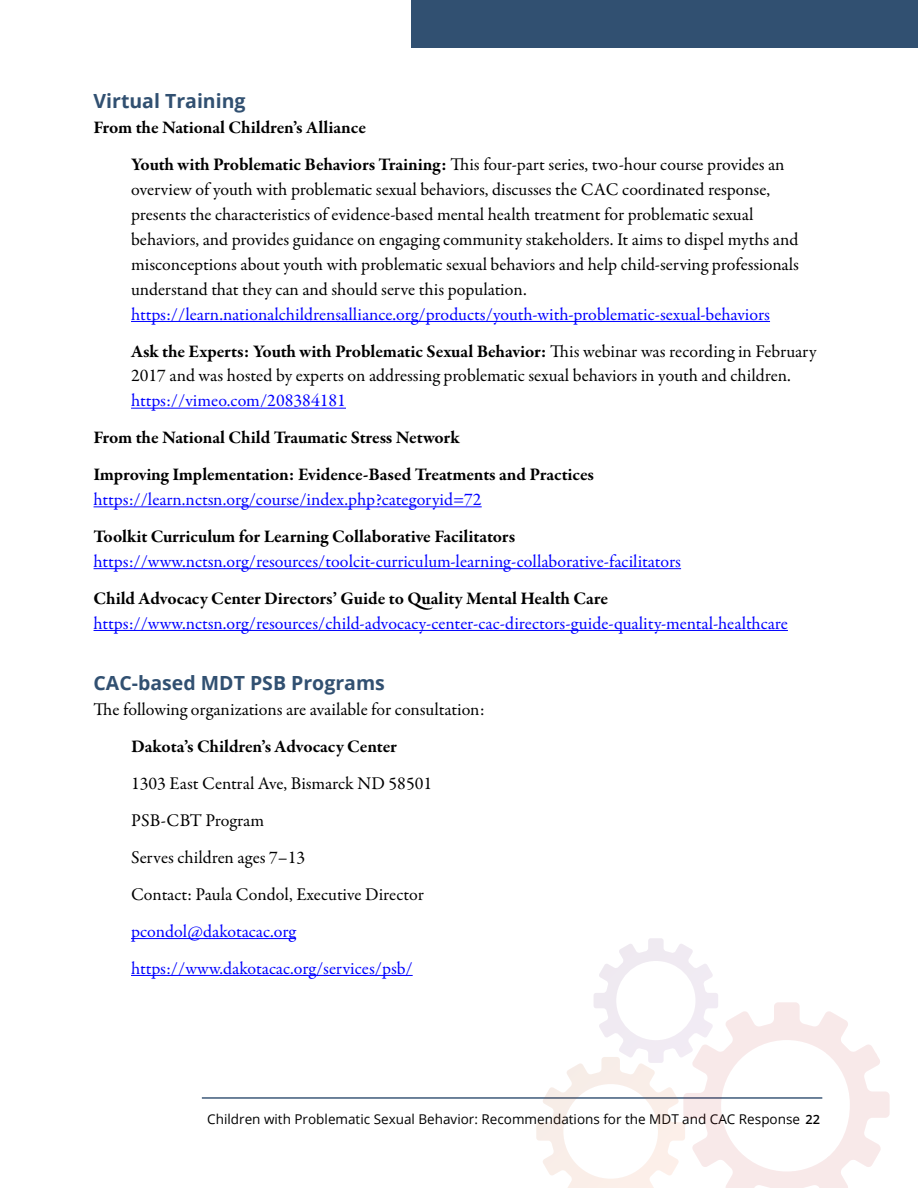
<style>
.page{position:relative;width:918px;height:1188px;background:#fff}
.page>*{position:absolute;margin:0;border:0;box-sizing:border-box;transform-origin:0 0}
.Page_Section_Title{font:700 19.5px "Open Sans";color:#315071}
.t1{font:18px/24.9px "Garamond Premr Pro";color:#000}
.t2{font:18px/24.9px "Garamond Premr Pro";color:#00f}
.t3{font:700 18px/24.9px "Garamond Premr Pro";letter-spacing:-.005em;color:#000}
.t4{font:13.5px "Open Sans";color:#000}
.s1{font-weight:700}
.s2{color:#00f}
.s3{font-weight:400;color:#00f}
.s4{font-weight:700;color:#000}
.s5{font-weight:600;font-size:12.75px}
</style>
<div class="page">
<hr style="left:202px;top:1097px;width:620px;height:2px;background:#315071">
<div style="left:411px;top:0;width:507px;height:48px;background:#315071"></div>
<svg style="left:536px;top:938px;width:354px;height:250px"></svg>
<hr style="left:131px;top:321px;width:639px;height:1px;background:#00f">
<hr style="left:131px;top:408px;width:215px;height:1px;background:#00f">
<hr style="left:94px;top:506px;width:388px;height:1px;background:#00f">
<hr style="left:94px;top:568px;width:587px;height:1px;background:#00f">
<hr style="left:94px;top:630px;width:694px;height:1px;background:#00f">
<hr style="left:131px;top:938px;width:165px;height:1px;background:#00f">
<hr style="left:131px;top:975px;width:282px;height:1px;background:#00f">
<p class="Page_Section_Title" style="left:94px;top:88px;width:154px">Virtual Training</p>
<p class="t3" style="left:94px;top:115px;width:274px">From the National Children’s Alliance</p>
<p class="t1" style="left:131px;top:153px;width:670px"><span class="s1">Youth with Problematic Behaviors Training:</span> This four-part series, two-hour course provides an overview of youth with problematic sexual behaviors, discusses the CAC coordinated response, presents the characteristics of evidence-based mental health treatment for problematic sexual behaviors, and provides guidance on engaging community stakeholders. It aims to dispel myths and misconceptions about youth with problematic sexual behaviors and help child-serving professionals understand that they can and should serve this population. <span class="s2">https://learn.nationalchildrensalliance.org/products/youth-with-problematic-sexual-behaviors</span></p>
<p class="t1" style="left:131px;top:339px;width:687px"><span class="s1">Ask the Experts: Youth with Problematic Sexual Behavior:</span> This webinar was recording in February<br>2017 and was hosted by experts on addressing problematic sexual behaviors in youth and children. <span class="s2">https://vimeo.com/208384181</span></p>
<p class="t3" style="left:94px;top:425px;width:368px">From the National Child Traumatic Stress Network</p>
<p class="t3" style="left:94px;top:462px;width:502px">Improving Implementation: Evidence-Based Treatments and Practices <span class="s3">https://learn.nctsn.org/course/index.php?categoryid=72</span></p>
<p class="t2" style="left:94px;top:524px;width:589px"><span class="s4">Toolkit Curriculum for Learning Collaborative Facilitators </span>https://www.nctsn.org/resources/toolcit-curriculum-learning-collaborative-facilitators</p>
<p class="t2" style="left:94px;top:586px;width:696px"><span class="s4">Child Advocacy Center Directors’ Guide to Quality Mental Health Care </span>https://www.nctsn.org/resources/child-advocacy-center-cac-directors-guide-quality-mental-healthcare</p>
<p class="Page_Section_Title" style="left:94px;top:670px;width:293px">CAC-based MDT PSB Programs</p>
<p class="t1" style="left:94px;top:698px;width:393px">The following organizations are available for consultation:</p>
<p class="t3" style="left:131px;top:734px;width:267px">Dakota’s Children’s Advocacy Center</p>
<p class="t1" style="left:131px;top:771px;width:303px">1303 East Central Ave, Bismarck ND 58501</p>
<p class="t1" style="left:131px;top:808px;width:135px">PSB-CBT Program</p>
<p class="t1" style="left:131px;top:845px;width:176px">Serves children ages 7–13</p>
<p class="t1" style="left:131px;top:882px;width:294px">Contact: Paula Condol, Executive Director</p>
<p class="t2" style="left:131px;top:919px;width:166px">pcondol@dakotacac.org</p>
<p class="t2" style="left:131px;top:956px;width:283px">https://www.dakotacac.org/services/psb/</p>
<p class="t4" style="left:207px;top:1109px;width:614px">Children with Problematic Sexual Behavior: Recommendations for the MDT and CAC Response <span class="s5">22</span></p>
</div>
